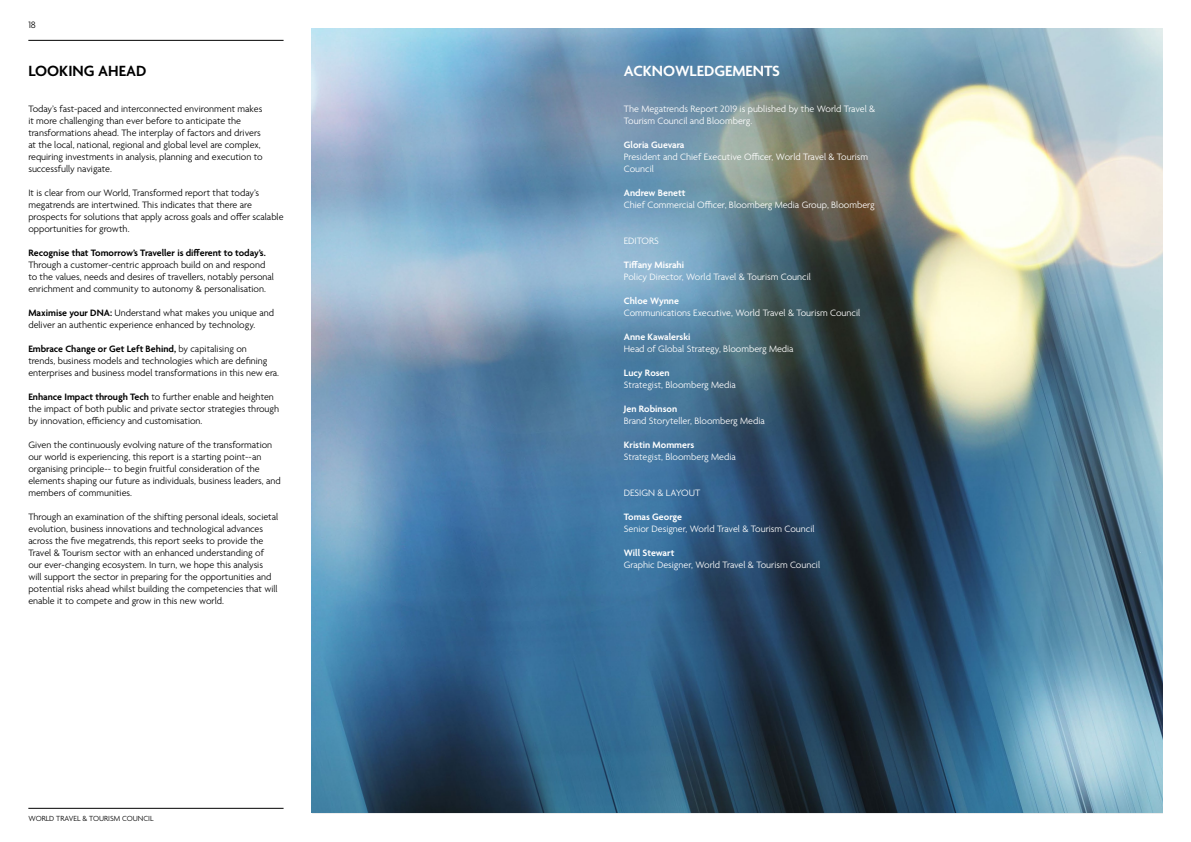
<style>
.page{position:relative;width:1191px;height:842px;background:#fff}
.page>*{position:absolute;margin:0;border:0;box-sizing:border-box;transform-origin:0 0}
.t1{font:600 16px "Agenda";color:#fff}
.t2{font:600 16px "Agenda";color:#000}
.t3{font:300 10px/12px "Agenda";color:#000}
.t4{font:300 10px/12px "Agenda";color:#fff}
.t5{font:600 10px "Agenda";color:#fff}
.t6{font:600 10px "Agenda";color:#000}
.t7{font:300 8px "Agenda";color:#000}
.s1{font-weight:600}
</style>
<div class="page">
<img style="left:312px;top:28px;width:850px;height:785px">
<hr style="left:28px;top:808px;width:255px;height:1px;background:#000">
<hr style="left:28px;top:40px;width:255px;height:1px;background:#000">
<p class="t3" style="left:28px;top:20px;width:9px">18</p>
<h1 class="t2" style="left:28px;top:63px;width:119px">LOOKING AHEAD</h1>
<p class="t3" style="left:28px;top:104px;width:236px">Today’s fast-paced and interconnected environment makes it more challenging than ever before to anticipate the transformations ahead. The interplay of factors and drivers at the local, national, regional and global level are complex, requiring investments in analysis, planning and execution to successfully navigate.</p>
<p class="t3" style="left:28px;top:188px;width:257px">It is clear from our World, Transformed report that today’s megatrends are intertwined. This indicates that there are prospects for solutions that apply across goals and offer scalable opportunities for growth.</p>
<p class="t6" style="left:28px;top:248px;width:239px">Recognise that Tomorrow’s Traveller is different to today’s.</p>
<p class="t3" style="left:28px;top:260px;width:247px">Through a customer-centric approach build on and respond to the values, needs and desires of travellers, notably personal enrichment and community to autonomy &amp; personalisation.</p>
<p class="t3" style="left:28px;top:308px;width:247px"><span class="s1">Maximise your DNA:</span> Understand what makes you unique and deliver an authentic experience enhanced by technology.</p>
<p class="t3" style="left:28px;top:344px;width:252px"><span class="s1">Embrace Change or Get Left Behind,</span> by capitalising on<br>trends, business models and technologies which are defining enterprises and business model transformations in this new era.</p>
<p class="t3" style="left:28px;top:392px;width:252px"><span class="s1">Enhance Impact through Tech</span> to further enable and heighten the impact of both public and private sector strategies through by innovation, efficiency and customisation.</p>
<p class="t3" style="left:28px;top:440px;width:254px">Given the continuously evolving nature of the transformation our world is experiencing, this report is a starting point--an organising principle-- to begin fruitful consideration of the elements shaping our future as individuals, business leaders, and members of communities.</p>
<p class="t3" style="left:28px;top:512px;width:251px">Through an examination of the shifting personal ideals, societal evolution, business innovations and technological advances across the five megatrends, this report seeks to provide the Travel &amp; Tourism sector with an enhanced understanding of our ever-changing ecosystem. In turn, we hope this analysis will support the sector in preparing for the opportunities and potential risks ahead whilst building the competencies that will enable it to compete and grow in this new world.</p>
<p class="t7" style="left:28px;top:815px;width:127px">WORLD TRAVEL &amp; TOURISM COUNCIL</p>
<h1 class="t1" style="left:624px;top:63px;width:158px">ACKNOWLEDGEMENTS</h1>
<p class="t4" style="left:624px;top:104px;width:253px">The Megatrends Report 2019 is published by the World Travel &amp;<br>Tourism Council and Bloomberg.</p>
<p class="t5" style="left:624px;top:140px;width:62px">Gloria Guevara</p>
<p class="t4" style="left:624px;top:152px;width:246px">President and Chief Executive Officer, World Travel &amp; Tourism<br>Council</p>
<p class="t5" style="left:624px;top:188px;width:63px">Andrew Benett</p>
<p class="t4" style="left:624px;top:200px;width:252px">Chief Commercial Officer, Bloomberg Media Group, Bloomberg</p>
<p class="t4" style="left:624px;top:236px;width:37px">EDITORS</p>
<p class="t5" style="left:624px;top:260px;width:62px">Tiffany Misrahi</p>
<p class="t4" style="left:624px;top:272px;width:188px">Policy Director, World Travel &amp; Tourism Council</p>
<p class="t5" style="left:624px;top:296px;width:57px">Chloe Wynne</p>
<p class="t4" style="left:624px;top:308px;width:238px">Communications Executive, World Travel &amp; Tourism Council</p>
<p class="t5" style="left:624px;top:332px;width:68px">Anne Kawalerski</p>
<p class="t4" style="left:624px;top:344px;width:171px">Head of Global Strategy, Bloomberg Media</p>
<p class="t5" style="left:624px;top:368px;width:47px">Lucy Rosen</p>
<p class="t4" style="left:624px;top:380px;width:113px">Strategist, Bloomberg Media</p>
<p class="t5" style="left:624px;top:404px;width:55px">Jen Robinson</p>
<p class="t4" style="left:624px;top:416px;width:142px">Brand Storyteller, Bloomberg Media</p>
<p class="t5" style="left:624px;top:440px;width:72px">Kristin Mommers</p>
<p class="t4" style="left:624px;top:452px;width:113px">Strategist, Bloomberg Media</p>
<p class="t4" style="left:624px;top:488px;width:78px">DESIGN &amp; LAYOUT</p>
<p class="t5" style="left:624px;top:512px;width:60px">Tomas George</p>
<p class="t4" style="left:624px;top:524px;width:192px">Senior Designer, World Travel &amp; Tourism Council</p>
<p class="t5" style="left:624px;top:548px;width:52px">Will Stewart</p>
<p class="t4" style="left:624px;top:560px;width:198px">Graphic Designer, World Travel &amp; Tourism Council</p>
</div>
